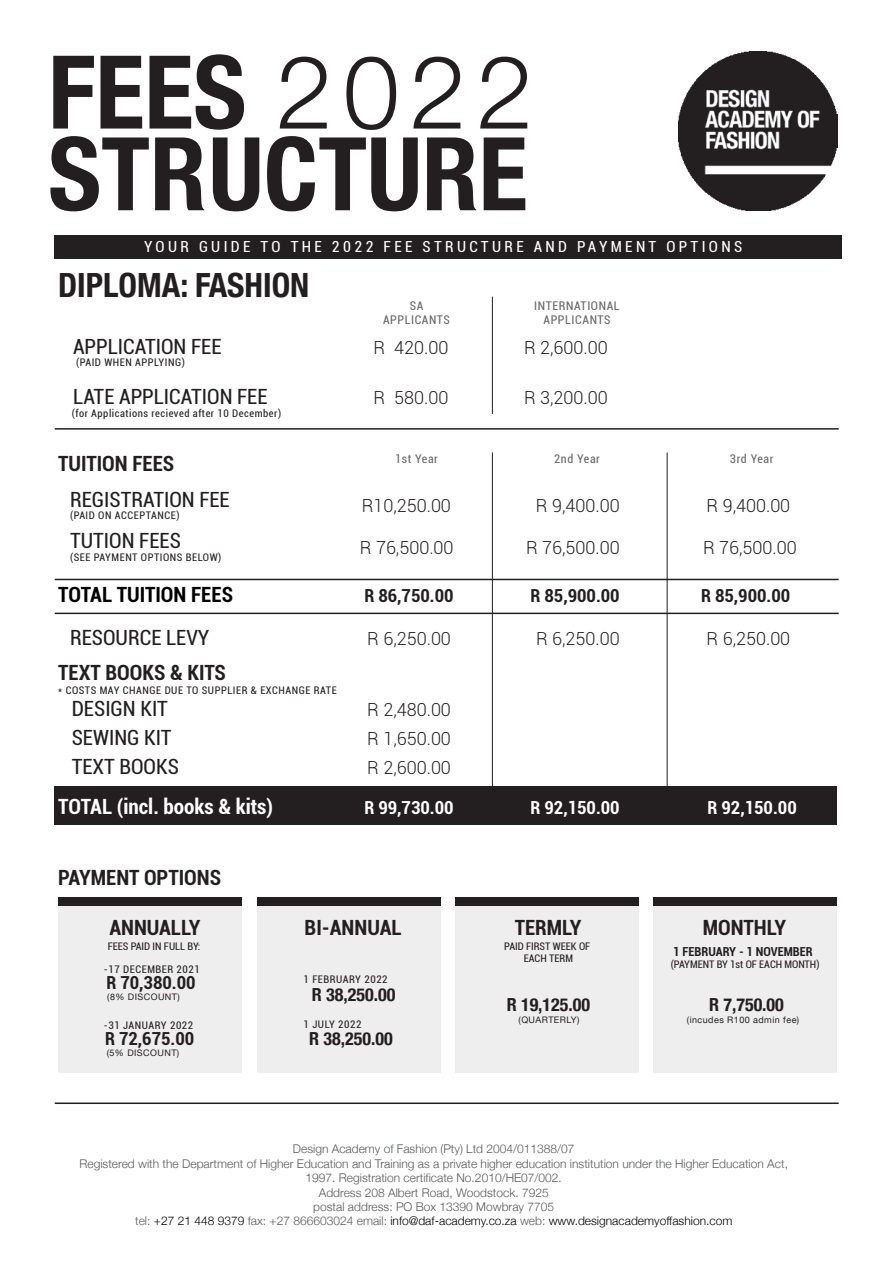
<style>
.page{position:relative;width:893px;height:1263px;background:#fff}
.page>*{position:absolute;margin:0;border:0;box-sizing:border-box;transform-origin:0 0}
.t1{font:700 condensed 101.85px "Helvetica Neue";color:#231f20}
.t2{font:700 condensed 33.3px "Helvetica Neue";color:#231f20}
.t3{font:condensed 21px/29px "Roboto";color:#231f20}
.t4{font:700 condensed 21px "Roboto";color:#231f20}
.t5{font:700 condensed 21px "Roboto";color:#fff}
.t6{font:700 condensed 21px "Roboto";color:#000}
.t7{font:300 18px/29px "Roboto";color:#231f20;text-align:justify}
.t8{font:700 condensed 18px "Roboto";color:#231f20}
.t9{font:700 condensed 18px "Helvetica Neue";color:#231f20}
.t10{font:700 condensed 18px "Roboto";color:#fff}
.t11{font:condensed 15.3px "Roboto";letter-spacing:.22em;color:#fff}
.t12{font:700 condensed 12.45px "Roboto";color:#231f20}
.t13{font:300 12px/14.4px "Helvetica Neue";color:#58595b;text-align:center}
.t14{font:condensed 12px/13.5px "Roboto";letter-spacing:.05em;color:#686868;text-align:center}
.t15{font:condensed 10.5px "Roboto";letter-spacing:.05em;color:#231f20}
.t16{font:condensed 10.5px/12.6px "Roboto";color:#231f20;text-align:center}
.t17{font:9px "Helvetica Neue";letter-spacing:.05em;color:#231f20}
.s1{font-weight:300;font-stretch:normal}
.s2{color:#000}
</style>
<div class="page">
<div style="left:55px;top:786px;width:782px;height:39px;background:#231f20"></div>
<div style="left:58px;top:898px;width:184px;height:175px;background:#eeeeef"></div>
<div style="left:55px;top:235px;width:787px;height:23px;background:#231f20"></div>
<div style="left:58px;top:898px;width:184px;height:8px;background:#231f20"></div>
<div style="left:257px;top:898px;width:184px;height:175px;background:#eeeeef"></div>
<div style="left:257px;top:898px;width:184px;height:8px;background:#231f20"></div>
<div style="left:455px;top:898px;width:184px;height:175px;background:#eeeeef"></div>
<div style="left:455px;top:898px;width:184px;height:8px;background:#231f20"></div>
<div style="left:653px;top:898px;width:184px;height:175px;background:#eeeeef"></div>
<div style="left:653px;top:898px;width:184px;height:8px;background:#231f20"></div>
<hr style="left:55px;top:428px;width:784px;height:2px;background:#231f20">
<hr style="left:55px;top:579px;width:784px;height:1px;background:#231f20">
<hr style="left:55px;top:613px;width:784px;height:1px;background:#231f20">
<hr style="left:55px;top:1102px;width:784px;height:2px;background:#231f20">
<hr style="left:492px;top:297px;width:1px;height:117px;background:#231f20">
<hr style="left:492px;top:452px;width:1px;height:369px;background:#231f20">
<hr style="left:667px;top:452px;width:1px;height:369px;background:#231f20">
<img style="left:678px;top:51px;width:159px;height:159px">
<h1 class="t1" style="left:48px;top:8px;width:487px">FEES <span class="s1">2022</span></h1>
<h1 class="t1" style="left:48px;top:89px;width:481px">STRUCTURE</h1>
<p class="t11" style="left:144px;top:236px;width:600px">YOUR GUIDE TO THE 2022 FEE STRUCTURE AND PAYMENT OPTIONS</p>
<h2 class="t2" style="left:58px;top:257px;width:253px">DIPLOMA: FASHION</h2>
<h3 class="t3" style="left:73px;top:331px;width:150px">APPLICATION FEE</h3>
<h3 class="t3" style="left:73px;top:381px;width:196px">LATE APPLICATION FEE</h3>
<p class="t15" style="left:76px;top:355px;width:110px">(PAID WHEN APPLYING)</p>
<p class="t15" style="left:72px;top:406px;width:211px">(for Applications recieved after 10 December)</p>
<h3 class="t4" style="left:58px;top:449px;width:118px">TUITION FEES</h3>
<h3 class="t3" style="left:70px;top:485px;width:161px">REGISTRATION FEE</h3>
<p class="t15" style="left:70px;top:508px;width:111px">(PAID ON ACCEPTANCE)</p>
<h3 class="t3" style="left:70px;top:525px;width:112px">TUTION FEES</h3>
<p class="t15" style="left:70px;top:550px;width:153px">(SEE PAYMENT OPTIONS BELOW)</p>
<h3 class="t6" style="left:58px;top:580px;width:176px">TOTAL TUITION FEES</h3>
<h3 class="t3" style="left:70px;top:622px;width:141px">RESOURCE LEVY</h3>
<h3 class="t4" style="left:58px;top:657px;width:169px">TEXT BOOKS &amp; KITS</h3>
<p class="t15" style="left:58px;top:683px;width:280px">* COSTS MAY CHANGE DUE TO SUPPLIER &amp; EXCHANGE RATE</p>
<h3 class="t3" style="left:72px;top:693px;width:109px">DESIGN KIT<br>SEWING KIT<br>TEXT BOOKS</h3>
<p class="t14" style="left:383px;top:299px;width:68px">SA<br>APPLICANTS</p>
<p class="t14" style="left:534px;top:299px;width:87px">INTERNATIONAL<br>APPLICANTS</p>
<h3 class="t7" style="left:374px;top:333px;width:76px">R 420.00</h3>
<h3 class="t7" style="left:524px;top:333px;width:85px">R 2,600.00</h3>
<h3 class="t7" style="left:374px;top:383px;width:76px">R 580.00</h3>
<h3 class="t7" style="left:524px;top:383px;width:85px">R 3,200.00</h3>
<p class="t14" style="left:395px;top:451px;width:44px">1st Year</p>
<p class="t14" style="left:554px;top:451px;width:47px">2nd Year</p>
<p class="t14" style="left:730px;top:451px;width:45px">3rd Year</p>
<h3 class="t7" style="left:362px;top:490px;width:91px">R10,250.00</h3>
<h3 class="t7" style="left:536px;top:490px;width:85px">R 9,400.00</h3>
<h3 class="t7" style="left:707px;top:490px;width:85px">R 9,400.00</h3>
<h3 class="t7" style="left:360px;top:533px;width:95px">R 76,500.00</h3>
<h3 class="t8" style="left:364px;top:583px;width:91px">R 86,750.00</h3>
<h3 class="t8" style="left:530px;top:583px;width:91px">R 85,900.00</h3>
<h3 class="t8" style="left:701px;top:583px;width:91px">R 85,900.00</h3>
<h3 class="t7" style="left:526px;top:533px;width:95px">R 76,500.00</h3>
<h3 class="t7" style="left:703px;top:533px;width:95px">R 76,500.00</h3>
<h3 class="t7" style="left:367px;top:624px;width:85px">R 6,250.00</h3>
<h3 class="t7" style="left:536px;top:624px;width:85px">R 6,250.00</h3>
<h3 class="t7" style="left:707px;top:624px;width:85px">R 6,250.00</h3>
<h3 class="t7" style="left:367px;top:694px;width:85px">R 2,480.00<br>R 1,650.00<br>R 2,600.00</h3>
<h3 class="t5" style="left:58px;top:791px;width:216px">TOTAL (incl. books &amp; kits)</h3>
<h3 class="t10" style="left:364px;top:794px;width:91px">R 99,730.00</h3>
<h3 class="t10" style="left:530px;top:794px;width:91px">R 92,150.00</h3>
<h3 class="t10" style="left:708px;top:794px;width:91px">R 92,150.00</h3>
<h3 class="t4" style="left:58px;top:863px;width:165px">PAYMENT OPTIONS</h3>
<h3 class="t4" style="left:109px;top:913px;width:93px">ANNUALLY</h3>
<p class="t16" style="left:108px;top:939px;width:94px">FEES PAID IN FULL BY:</p>
<p class="t15" style="left:104px;top:962px;width:97px">-17 DECEMBER 2021</p>
<p class="t17" style="left:107px;top:990px;width:74px">(8% DISCOUNT)</p>
<h3 class="t8" style="left:106px;top:970px;width:91px">R 70,380.00</h3>
<p class="t15" style="left:104px;top:1018px;width:91px">-31 JANUARY 2022</p>
<h3 class="t8" style="left:105px;top:1026px;width:91px">R 72,675.00</h3>
<p class="t17" style="left:107px;top:1047px;width:74px">(5% DISCOUNT)</p>
<h3 class="t4" style="left:305px;top:913px;width:98px">BI-ANNUAL</h3>
<p class="t15" style="left:304px;top:972px;width:86px">1 FEBRUARY 2022</p>
<h3 class="t9" style="left:312px;top:979px;width:85px">R 38,250.00</h3>
<p class="t15" style="left:304px;top:1017px;width:59px">1 JULY 2022</p>
<h3 class="t9" style="left:309px;top:1024px;width:85px">R 38,250.00</h3>
<h3 class="t4" style="left:515px;top:913px;width:68px">TERMLY</h3>
<p class="t16" style="left:504px;top:939px;width:87px">PAID FIRST WEEK OF<br>EACH TERM</p>
<h3 class="t9" style="left:507px;top:990px;width:85px">R 19,125.00</h3>
<p class="t17" style="left:519px;top:1014px;width:63px">(QUARTERLY)</p>
<h3 class="t4" style="left:703px;top:913px;width:85px">MONTHLY</h3>
<p class="t12" style="left:673px;top:942px;width:141px">1 FEBRUARY - 1 NOVEMBER</p>
<p class="t16" style="left:671px;top:958px;width:150px">(PAYMENT BY 1st OF EACH MONTH)</p>
<h3 class="t9" style="left:709px;top:989px;width:76px">R 7,750.00</h3>
<p class="t17" style="left:687px;top:1014px;width:114px">(incudes R100 admin fee)</p>
<p class="t13" style="left:80px;top:1141px;width:710px">Design Academy of Fashion (Pty) Ltd 2004/011388/07<br>Registered with the Department of Higher Education and Training as a private higher education institution under the Higher Education Act, 1997. Registration certificate No.2010/HE07/002.<br>Address 208 Albert Road, Woodstock. 7925<br>postal address: PO Box 13390 Mowbray 7705<br>tel: <span class="s2">+27 21 448 9379</span> fax: +27 866603024 email: <span class="s2">info@daf-academy.co.za</span> web: <span class="s2">www.designacademyoffashion.com</span></p>
</div>
